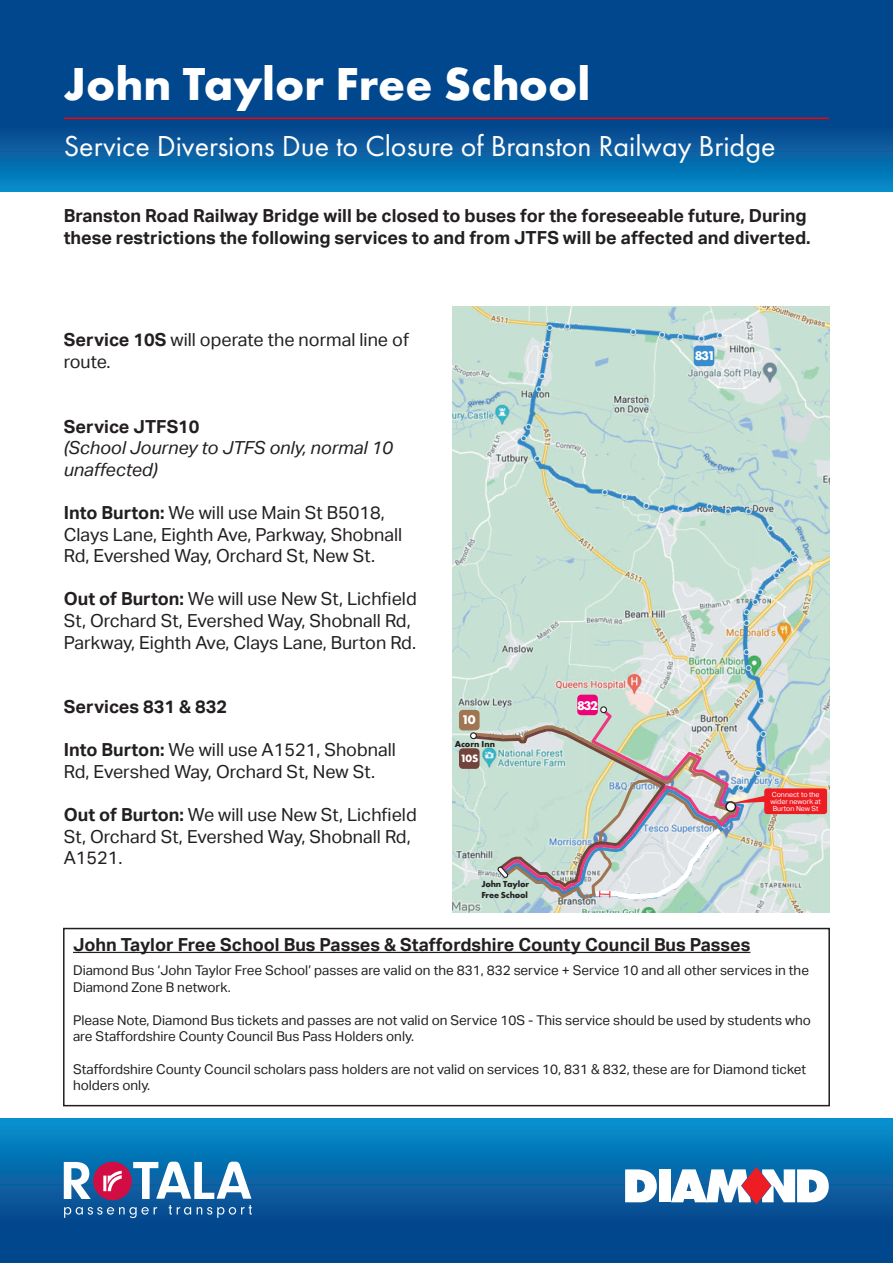
<style>
.page{position:relative;width:893px;height:1263px;background:#fff}
.page>*{position:absolute;margin:0;border:0;box-sizing:border-box;transform-origin:0 0}
.t1{font:700 48px "Futura PT";color:#fff}
.t2{font:30px "Futura PT";color:#fff}
.t3{font:18px/21.6px "Aktiv Grotesk";color:#231f20}
.t4{font:700 18px/21.6px "Aktiv Grotesk";color:#231f20}
.t5{font:italic 18px/21.6px "Aktiv Grotesk";color:#231f20}
.t6{font:13.5px/16.2px "Aktiv Grotesk";color:#231f20}
.t7{font:700 13.05px "Futura PT";letter-spacing:-.11em;color:#fff}
.t8{font:700 11.1px "Futura PT";color:#fff}
.t9{font:700 9px/10.9px "Futura PT";letter-spacing:-.02em;color:#231f20}
.t10{font:700 9px "Futura PT";color:#231f20}
.t11{font:7.05px/7.1px "Aktiv Grotesk";color:#fff;text-align:center}
.s1{font-weight:700}
</style>
<div class="page">
<div style="left:0;top:1118px;width:893px;height:145px;background:linear-gradient(to bottom,#088bc8,#03377f)"></div>
<svg style="left:64px;top:1161px;width:188px;height:57px"></svg>
<svg style="left:625px;top:1169px;width:32px;height:33px"></svg>
<div style="left:659px;top:1169px;width:12px;height:33px;background:#fff"></div>
<svg style="left:671px;top:1167px;width:158px;height:37px"></svg>
<div style="left:681px;top:1192px;width:16px;height:7px;background:#fff"></div>
<svg style="left:0;top:0;width:893px;height:191px;background:#035296"></svg>
<hr style="left:64px;top:118px;width:765px;height:1px;background:#f00">
<img style="left:453px;top:307px;width:376px;height:605px">
<div style="left:459px;top:710px;width:21px;height:20px;background:#9f7552;border-radius:4px"></div>
<div style="left:459px;top:748px;width:21px;height:21px;background:#72433a;border-radius:4px"></div>
<div style="left:764px;top:788px;width:63px;height:26px;background:#ee1d23;border-radius:3px"></div>
<div style="left:694px;top:346px;width:20px;height:20px;background:#398dcc;border-radius:4px"></div>
<div style="left:577px;top:695px;width:21px;height:20px;background:#ed0277;border-radius:4px"></div>
<img style="left:469px;top:705px;width:299px;height:197px">
<hr style="left:73px;top:952px;width:677px;height:1px;background:#231f20">
<div style="left:63px;top:928px;width:767px;height:178px;border:2px solid #231f20"></div>
<h1 class="t1" style="left:64px;top:64px;width:528px">John Taylor Free School</h1>
<h2 class="t2" style="left:64px;top:134px;width:713px">Service Diversions Due to Closure of Branston Railway Bridge</h2>
<p class="t4" style="left:64px;top:207px;width:748px">Branston Road Railway Bridge will be closed to buses for the foreseeable future, During these restrictions the following services to and from JTFS will be affected and diverted.</p>
<p class="t3" style="left:64px;top:331px;width:347px"><span class="s1">Service 10S</span> will operate the normal line of route.</p>
<p class="t4" style="left:64px;top:417px;width:137px">Service JTFS10</p>
<p class="t5" style="left:64px;top:438px;width:331px">(School Journey to JTFS only, normal 10 unaffected)</p>
<p class="t3" style="left:64px;top:503px;width:340px"><span class="s1">Into Burton:</span> We will use Main St B5018,<br>Clays Lane, Eighth Ave, Parkway, Shobnall<br>Rd, Evershed Way, Orchard St, New St.</p>
<p class="t3" style="left:64px;top:588px;width:354px"><span class="s1">Out of Burton:</span> We will use New St, Lichfield<br>St, Orchard St, Evershed Way, Shobnall Rd,<br>Parkway, Eighth Ave, Clays Lane, Burton Rd.</p>
<p class="t4" style="left:64px;top:697px;width:165px">Services 831 &amp; 832</p>
<p class="t3" style="left:64px;top:740px;width:334px"><span class="s1">Into Burton:</span> We will use A1521, Shobnall<br>Rd, Evershed Way, Orchard St, New St.</p>
<p class="t3" style="left:64px;top:804px;width:354px"><span class="s1">Out of Burton:</span> We will use New St, Lichfield<br>St, Orchard St, Evershed Way, Shobnall Rd,<br>A1521.</p>
<p class="t7" style="left:461px;top:715px;width:16px">10</p>
<p class="t8" style="left:460px;top:754px;width:20px">10S</p>
<p class="t10" style="left:455px;top:740px;width:42px">Acorn Inn</p>
<p class="t9" style="left:481px;top:879px;width:49px">John Taylor<br>Free School</p>
<p class="t7" style="left:577px;top:700px;width:22px">832</p>
<p class="t7" style="left:695px;top:351px;width:22px">831</p>
<p class="t11" style="left:770px;top:791px;width:52px">Connect to the wider nework at<br>Burton New St</p>
<p class="t4" style="left:73px;top:934px;width:679px">John Taylor Free School Bus Passes &amp; Staffordshire County Council Bus Passes</p>
<p class="t6" style="left:73px;top:963px;width:737px">Diamond Bus ‘John Taylor Free School’ passes are valid on the 831, 832 service + Service 10 and all other services in the<br>Diamond Zone B network.</p>
<p class="t6" style="left:73px;top:1013px;width:739px">Please Note, Diamond Bus tickets and passes are not valid on Service 10S - This service should be used by students who are Staffordshire County Council Bus Pass Holders only.</p>
<p class="t6" style="left:73px;top:1061px;width:735px">Staffordshire County Council scholars pass holders are not valid on services 10, 831 &amp; 832, these are for Diamond ticket holders only.</p>
</div>
